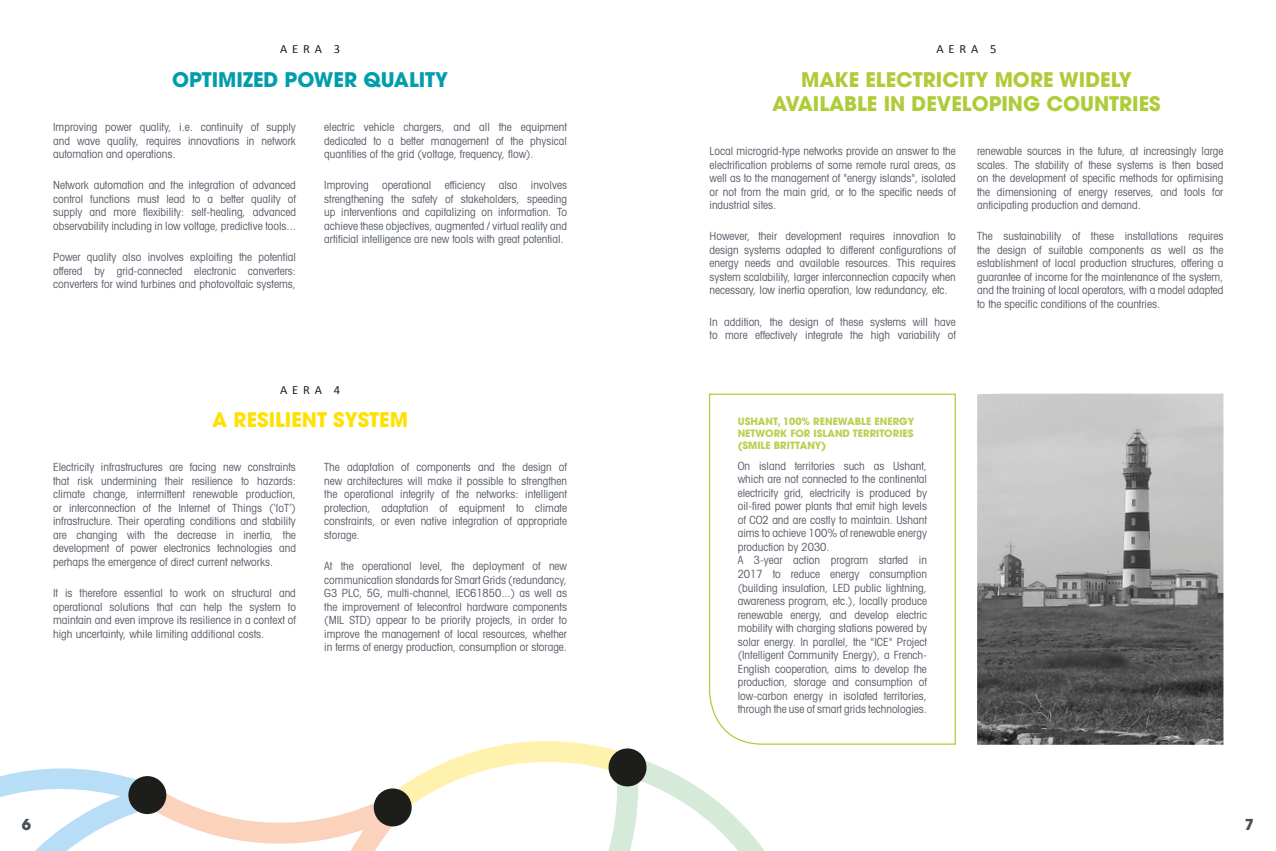
<style>
.page{position:relative;width:1276px;height:851px;background:#fff}
.page>*{position:absolute;margin:0;border:0;box-sizing:border-box;transform-origin:0 0}
.t1{font:700 20px/24px "Avant Garde";color:#afcb38;text-align:center}
.t2{font:700 20px "Avant Garde";color:#009eab}
.t3{font:700 20px "Avant Garde";color:#ffe100}
.t4{font:700 15px "Avant Garde";color:#485059}
.t5{font:12.5px "Calibri";letter-spacing:.39em;color:#1d1d1b}
.t6{font:condensed 11.25px/13.5px "Avant Garde";color:#575d66;text-align:justify}
.t7{font:700 10px/12px "Avant Garde";color:#b9d04f;text-align:justify}
</style>
<div class="page">
<svg style="left:0;top:741px;width:764px;height:109px"></svg>
<svg style="left:708px;top:393px;width:248px;height:352px"></svg>
<img style="left:977px;top:393px;width:246px;height:351px">
<p class="t5" style="left:280px;top:41px;width:62px">AERA 3</p>
<p class="t2" style="left:172px;top:66px;width:278px">OPTIMIZED POWER QUALITY</p>
<p class="t6" style="left:53px;top:120px;width:244px">Improving power quality, i.e. continuity of supply and wave quality, requires innovations in network automation and operations.</p>
<p class="t6" style="left:53px;top:178px;width:244px">Network automation and the integration of advanced control functions must lead to a better quality of supply and more flexibility: self-healing, advanced observability including in low voltage, predictive tools...</p>
<p class="t6" style="left:53px;top:250px;width:244px">Power quality also involves exploiting the potential offered by grid-connected electronic converters: converters for wind turbines and photovoltaic systems,</p>
<p class="t6" style="left:324px;top:120px;width:244px">electric vehicle chargers, and all the equipment dedicated to a better management of the physical quantities of the grid (voltage, frequency, flow).</p>
<p class="t6" style="left:324px;top:178px;width:244px">Improving operational efficiency also involves strengthening the safety of stakeholders, speeding up interventions and capitalizing on information. To achieve these objectives, augmented / virtual reality and artificial intelligence are new tools with great potential.</p>
<p class="t5" style="left:280px;top:381px;width:62px">AERA 4</p>
<p class="t3" style="left:212px;top:406px;width:197px">A RESILIENT SYSTEM</p>
<p class="t6" style="left:53px;top:460px;width:244px">Electricity infrastructures are facing new constraints that risk undermining their resilience to hazards: climate change, intermittent renewable production, or interconnection of the Internet of Things (‘IoT’) infrastructure. Their operating conditions and stability are changing with the decrease in inertia, the development of power electronics technologies and perhaps the emergence of direct current networks.</p>
<p class="t6" style="left:53px;top:586px;width:244px">It is therefore essential to work on structural and operational solutions that can help the system to maintain and even improve its resilience in a context of high uncertainty, while limiting additional costs.</p>
<p class="t6" style="left:324px;top:460px;width:244px">The adaptation of components and the design of new architectures will make it possible to strengthen the operational integrity of the networks: intelligent protection, adaptation of equipment to climate constraints, or even native integration of appropriate storage.</p>
<p class="t6" style="left:324px;top:559px;width:244px">At the operational level, the deployment of new communication standards for Smart Grids (redundancy, G3 PLC, 5G, multi-channel, IEC61850...) as well as the improvement of telecontrol hardware components (MIL STD) appear to be priority projects, in order to improve the management of local resources, whether in terms of energy production, consumption or storage.</p>
<p class="t5" style="left:936px;top:41px;width:62px">AERA 5</p>
<p class="t1" style="left:772px;top:67px;width:390px">MAKE ELECTRICITY MORE WIDELY<br>AVAILABLE IN DEVELOPING COUNTRIES</p>
<p class="t6" style="left:709px;top:144px;width:248px">Local microgrid-type networks provide an answer to the electrification problems of some remote rural areas, as well as to the management of "energy islands", isolated or not from the main grid, or to the specific needs of industrial sites.</p>
<p class="t6" style="left:709px;top:229px;width:248px">However, their development requires innovation to design systems adapted to different configurations of energy needs and available resources. This requires system scalability, larger interconnection capacity when necessary, low inertia operation, low redundancy, etc.</p>
<p class="t6" style="left:709px;top:314px;width:248px">In addition, the design of these systems will have to more effectively integrate the high variability of</p>
<p class="t6" style="left:977px;top:144px;width:248px">renewable sources in the future, at increasingly large scales. The stability of these systems is then based on the development of specific methods for optimising the dimensioning of energy reserves, and tools for anticipating production and demand.</p>
<p class="t6" style="left:977px;top:229px;width:248px">The sustainability of these installations requires the design of suitable components as well as the establishment of local production structures, offering a guarantee of income for the maintenance of the system, and the training of local operators, with a model adapted to the specific conditions of the countries.</p>
<p class="t7" style="left:737px;top:415px;width:178px">USHANT, 100% RENEWABLE ENERGY NETWORK FOR ISLAND TERRITORIES (SMILE BRITTANY)</p>
<p class="t6" style="left:737px;top:459px;width:191px">On island territories such as Ushant, which are not connected to the continental electricity grid, electricity is produced by oil-fired power plants that emit high levels of CO2 and are costly to maintain. Ushant aims to achieve 100% of renewable energy production by 2030.</p>
<p class="t6" style="left:737px;top:553px;width:191px">A 3-year action program started in 2017 to reduce energy consumption (building insulation, LED public lightning, awareness program, etc.), locally produce renewable energy, and develop electric mobility with charging stations powered by solar energy. In parallel, the "ICE" Project (Intelligent Community Energy), a French-English cooperation, aims to develop the production, storage and consumption of low-carbon energy in isolated territories, through the use of smart grids technologies.</p>
<h2 class="t4" style="left:22px;top:814px;width:11px">6</h2>
<h2 class="t4" style="left:1244px;top:814px;width:11px">7</h2>
</div>
